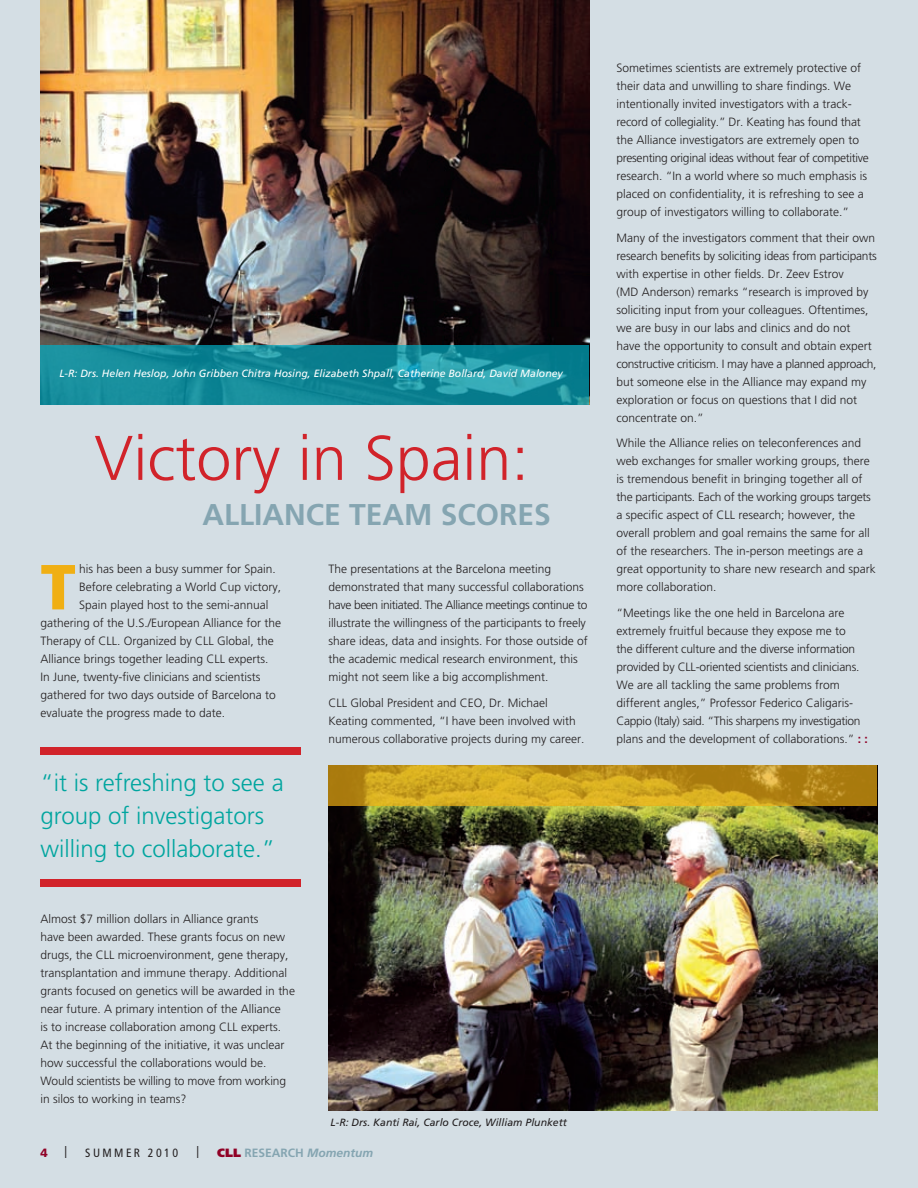
<style>
.page{position:relative;width:918px;height:1188px;background:#d4dee4}
.page>*{position:absolute;margin:0;border:0;box-sizing:border-box;transform-origin:0 0}
.t1{font:900 63.6px "Frutiger";color:#f0af13}
.t2{font:300 63px "Frutiger";color:#d1232a}
.t3{font:700 30px "Frutiger";color:#85a5b1}
.t4{font:300 24px/33px "Frutiger";color:#00a59f}
.t5{font:300 12px/18px "Frutiger";color:#231f20}
.t6{font:700 12px "Frutiger";color:#85a5b1}
.t7{font:condensed 12px "Frutiger";letter-spacing:.2em;color:#231f20}
.t8{font:900 12px "Frutiger";color:#900126}
.t9{font:italic 10.5px "Frutiger";color:#fff}
.t10{font:italic 10.5px "Frutiger";color:#231f20}
.s1{font-weight:900;color:#900126}
.s2{font-style:italic}
.s3{font-weight:700;color:#900126}
</style>
<div class="page">
<img style="left:40px;top:0;width:550px;height:345px">
<svg style="left:40px;top:345px;width:550px;height:60px;background:#148a99"></svg>
<img style="left:328px;top:806px;width:550px;height:304px">
<svg style="left:328px;top:765px;width:550px;height:41px;background:#c4991b"></svg>
<div style="left:40px;top:747px;width:262px;height:8px;background:#d1232a"></div>
<div style="left:40px;top:879px;width:262px;height:8px;background:#d1232a"></div>
<p class="t9" style="left:59px;top:367px;width:505px">L-R: Drs. Helen Heslop, John Gribben Chitra Hosing, Elizabeth Shpall, Catherine Bollard, David Maloney</p>
<h2 class="t2" style="left:95px;top:422px;width:436px">Victory in Spain:</h2>
<h3 class="t3" style="left:202px;top:497px;width:347px">ALLIANCE TEAM SCORES</h3>
<p class="t5" style="left:328px;top:560px;width:261px">The presentations at the Barcelona meeting demonstrated that many successful collaborations have been initiated. The Alliance meetings continue to illustrate the willingness of the participants to freely share ideas, data and insights. For those outside of the academic medical research environment, this might not seem like a big accomplishment.</p>
<p class="t5" style="left:328px;top:694px;width:258px">CLL Global President and CEO, Dr. Michael<br>Keating commented, “I have been involved with numerous collaborative projects during my career.</p>
<h1 class="t1" style="left:40px;top:549px;width:37px">T</h1>
<p class="t5" style="left:79px;top:560px;width:198px">his has been a busy summer for Spain.</p>
<p class="t5" style="left:79px;top:578px;width:204px">Before celebrating a World Cup victory,</p>
<p class="t5" style="left:79px;top:596px;width:191px">Spain played host to the semi-annual</p>
<p class="t5" style="left:40px;top:614px;width:242px">gathering of the U.S./European Alliance for the</p>
<p class="t5" style="left:40px;top:632px;width:235px">Therapy of CLL. Organized by CLL Global, the</p>
<p class="t5" style="left:40px;top:650px;width:230px">Alliance brings together leading CLL experts.</p>
<p class="t5" style="left:40px;top:668px;width:222px">In June, twenty-five clinicians and scientists</p>
<p class="t5" style="left:40px;top:686px;width:237px">gathered for two days outside of Barcelona to</p>
<p class="t5" style="left:40px;top:704px;width:186px">evaluate the progress made to date.</p>
<h3 class="t4" style="left:40px;top:766px;width:245px">“it is refreshing to see a group of investigators willing to collaborate.”</h3>
<p class="t5" style="left:40px;top:910px;width:256px">Almost $7 million dollars in Alliance grants<br>have been awarded. These grants focus on new drugs, the CLL microenvironment, gene therapy, transplantation and immune therapy. Additional grants focused on genetics will be awarded in the near future. A primary intention of the Alliance<br>is to increase collaboration among CLL experts.<br>At the beginning of the initiative, it was unclear how successful the collaborations would be.<br>Would scientists be willing to move from working in silos to working in teams?</p>
<p class="t10" style="left:331px;top:1117px;width:238px">L-R: Drs. Kanti Rai, Carlo Croce, William Plunkett</p>
<p class="t8" style="left:40px;top:1145px;width:9px">4</p>
<p class="t7" style="left:64px;top:1144px;width:4px">|</p>
<p class="t7" style="left:85px;top:1146px;width:94px">SUMM ER 2010</p>
<p class="t7" style="left:196px;top:1144px;width:4px">|</p>
<p class="t6" style="left:217px;top:1146px;width:157px"><span class="s1">CLL</span> RESEARC H <span class="s2">Momentum</span></p>
<p class="t5" style="left:616px;top:59px;width:254px">Sometimes scientists are extremely protective of their data and unwilling to share findings. We intentionally invited investigators with a track&shy;record of collegiality.” Dr. Keating has found that the Alliance investigators are extremely open to presenting original ideas without fear of competitive research. “In a world where so much emphasis is placed on confidentiality, it is refreshing to see a group of investigators willing to collaborate.”</p>
<p class="t5" style="left:616px;top:229px;width:262px">Many of the investigators comment that their own research benefits by soliciting ideas from participants with expertise in other fields. Dr. Zeev Estrov<br>(MD Anderson) remarks “research is improved by soliciting input from your colleagues. Oftentimes, we are busy in our labs and clinics and do not have the opportunity to consult and obtain expert constructive criticism. I may have a planned approach, but someone else in the Alliance may expand my exploration or focus on questions that I did not concentrate on.”</p>
<p class="t5" style="left:616px;top:434px;width:261px">While the Alliance relies on teleconferences and web exchanges for smaller working groups, there is tremendous benefit in bringing together all of the participants. Each of the working groups targets a specific aspect of CLL research; however, the overall problem and goal remains the same for all of the researchers. The in-person meetings are a great opportunity to share new research and spark more collaboration.</p>
<p class="t5" style="left:616px;top:604px;width:253px">“Meetings like the one held in Barcelona are extremely fruitful because they expose me to<br>the different culture and the diverse information provided by CLL-oriented scientists and clinicians.<br>We are all tackling the same problems from different angles,” Professor Federico Caligaris-Cappio (Italy) said. “This sharpens my investigation plans and the development of collaborations.” <span class="s3">: :</span></p>
</div>
